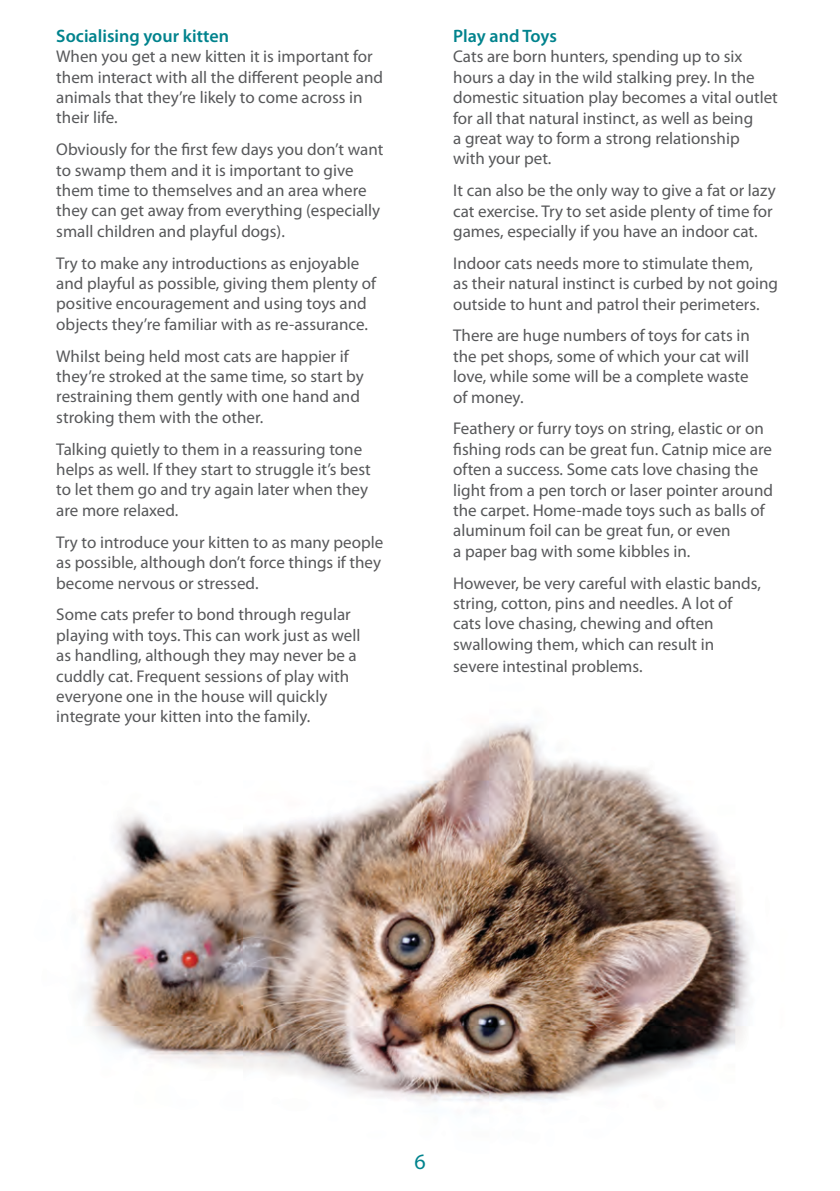
<style>
.page{position:relative;width:840px;height:1191px;background:#fff}
.page>*{position:absolute;margin:0;border:0;box-sizing:border-box;transform-origin:0 0}
.t1{font:22px "Myriad Pro";color:#00838d}
.t2{font:600 18px "Myriad Pro";color:#00838d}
.t3{font:17px/20.4px "Myriad Pro";color:#57585a}
</style>
<div class="page">
<img style="left:84px;top:724px;width:666px;height:388px">
<p class="t2" style="left:56px;top:24px;width:174px">Socialising your kitten</p>
<p class="t3" style="left:56px;top:46px;width:328px">When you get a new kitten it is important for them interact with all the different people and animals that they’re likely to come across in their life.</p>
<p class="t3" style="left:56px;top:139px;width:328px">Obviously for the first few days you don’t want to swamp them and it is important to give them time to themselves and an area where they can get away from everything (especially small children and playful dogs).</p>
<p class="t3" style="left:56px;top:252px;width:321px">Try to make any introductions as enjoyable and playful as possible, giving them plenty of positive encouragement and using toys and objects they’re familiar with as re-assurance.</p>
<p class="t3" style="left:56px;top:345px;width:309px">Whilst being held most cats are happier if they’re stroked at the same time, so start by restraining them gently with one hand and stroking them with the other.</p>
<p class="t3" style="left:56px;top:438px;width:316px">Talking quietly to them in a reassuring tone helps as well. If they start to struggle it’s best to let them go and try again later when they are more relaxed.</p>
<p class="t3" style="left:56px;top:531px;width:328px">Try to introduce your kitten to as many people as possible, although don’t force things if they become nervous or stressed.</p>
<p class="t3" style="left:56px;top:604px;width:305px">Some cats prefer to bond through regular playing with toys. This can work just as well as handling, although they may never be a cuddly cat. Frequent sessions of play with everyone one in the house will quickly integrate your kitten into the family.</p>
<p class="t2" style="left:453px;top:24px;width:105px">Play and Toys</p>
<p class="t3" style="left:453px;top:46px;width:326px">Cats are born hunters, spending up to six hours a day in the wild stalking prey. In the domestic situation play becomes a vital outlet for all that natural instinct, as well as being<br>a great way to form a strong relationship<br>with your pet.</p>
<p class="t3" style="left:453px;top:180px;width:324px">It can also be the only way to give a fat or lazy cat exercise. Try to set aside plenty of time for games, especially if you have an indoor cat.</p>
<p class="t3" style="left:453px;top:253px;width:326px">Indoor cats needs more to stimulate them,<br>as their natural instinct is curbed by not going outside to hunt and patrol their perimeters.</p>
<p class="t3" style="left:453px;top:325px;width:298px;text-align:justify">There are huge numbers of toys for cats in the pet shops, some of which your cat will love, while some will be a complete waste of money.</p>
<p class="t3" style="left:453px;top:418px;width:321px">Feathery or furry toys on string, elastic or on fishing rods can be great fun. Catnip mice are often a success. Some cats love chasing the light from a pen torch or laser pointer around the carpet. Home-made toys such as balls of aluminum foil can be great fun, or even<br>a paper bag with some kibbles in.</p>
<p class="t3" style="left:453px;top:572px;width:309px">However, be very careful with elastic bands, string, cotton, pins and needles. A lot of cats love chasing, chewing and often swallowing them, which can result in severe intestinal problems.</p>
<p class="t1" style="left:414px;top:1148px;width:13px">6</p>
</div>
